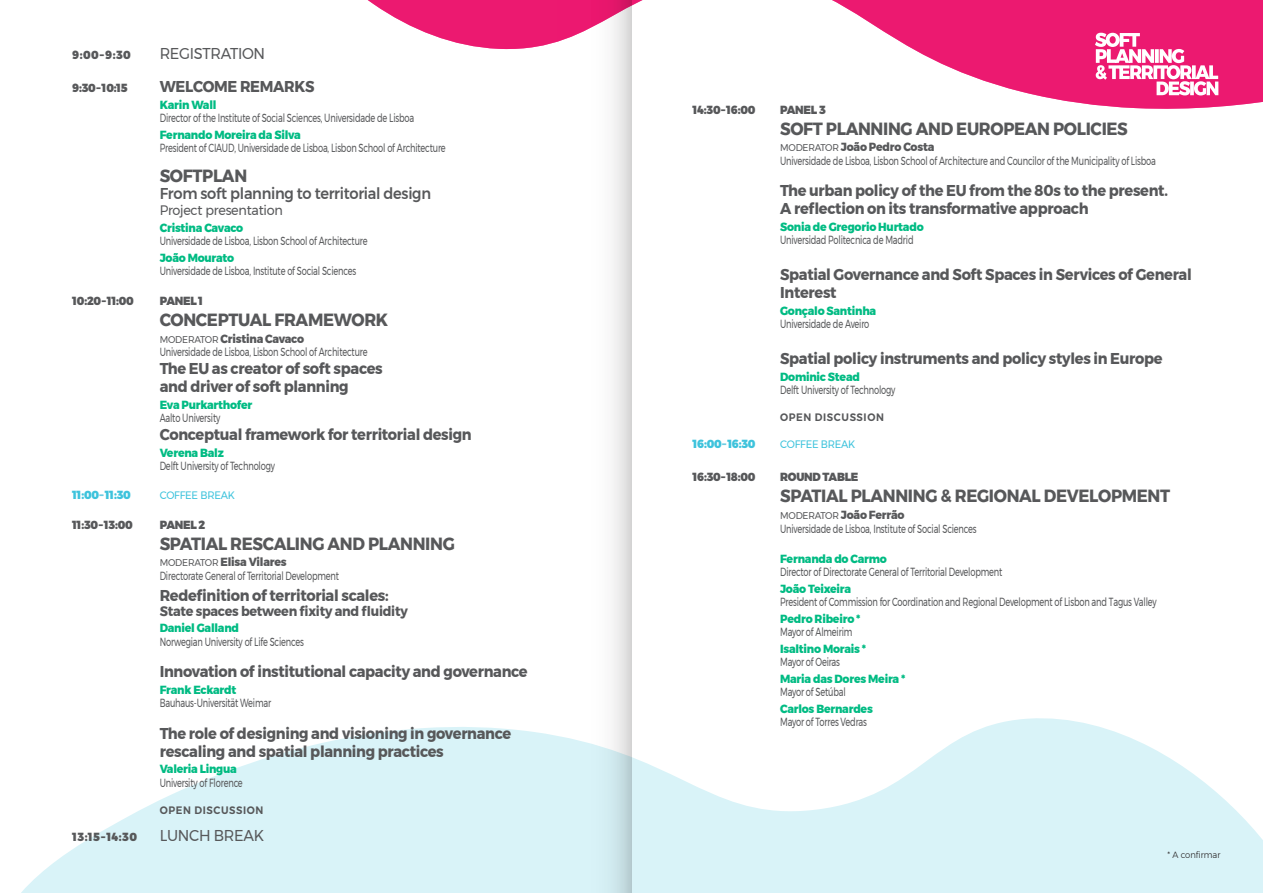
<style>
.page{position:relative;width:1263px;height:893px;background:#fff}
.page>*{position:absolute;margin:0;border:0;box-sizing:border-box;transform-origin:0 0}
.t1{font:700 17.7px "Montserrat";letter-spacing:-.02em;color:#57585a;scale:.93 1}
.t2{font:700 15.6px/18px "Montserrat";letter-spacing:-.02em;color:#57585a;scale:.93 1}
.t3{font:500 15.6px "Montserrat";letter-spacing:-.02em;color:#57585a;scale:.93 1}
.t4{font:15.6px "Montserrat";letter-spacing:-.02em;color:#57585a;scale:.93 1}
.t5{font:700 13.65px "Montserrat";letter-spacing:-.02em;color:#57585a;scale:.93 1}
.t6{font:13.65px "Montserrat";letter-spacing:-.02em;color:#57585a;scale:.93 1}
.t7{font:11.7px/13.5px "Montserrat";letter-spacing:-.02em;color:#57585a;scale:.7 1}
.t8{font:800 11.7px "Montserrat";letter-spacing:-.02em;color:#00bb83;scale:.93 1}
.t9{font:900 11.7px "Montserrat";letter-spacing:-.02em;color:#57585a;scale:.93 1}
.t10{font:800 11.7px "Montserrat";letter-spacing:-.02em;color:#57585a;scale:.93 1}
.t11{font:900 11.7px "Montserrat";letter-spacing:-.02em;color:#3ec3dc;scale:.93 1}
.t12{font:600 10.8px "Montserrat";letter-spacing:.06em;color:#57585a;scale:.93 1}
.t13{font:10.8px "Montserrat";letter-spacing:-.02em;color:#3ec3dc;scale:.93 1}
.t14{font:300 9px "Montserrat";color:#231f20;scale:.93 1}
.s1{font-weight:800;color:#00bb83}
.s2{font-weight:400;font-size:9.75px}
.s3{color:#6ccde3}
</style>
<div class="page">
<svg style="left:21px;top:716px;width:1242px;height:177px;fill:#d9f3f8"></svg>
<svg style="left:368px;top:0;width:895px;height:113px"></svg>
<svg style="left:557px;top:0;width:74px;height:893px"></svg>
<svg style="left:1095px;top:33px;width:123px;height:62px"></svg>
<p class="t9" style="left:73px;top:45px;width:64px">9:00-9:30</p>
<p class="t4" style="left:160px;top:42px;width:115px">REGISTRATION</p>
<p class="t9" style="left:73px;top:78px;width:61px">9:30-10:15</p>
<p class="t2" style="left:160px;top:78px;width:168px">WELCOME REMARKS</p>
<p class="t8" style="left:160px;top:95px;width:63px">Karin Wall</p>
<p class="t7" style="left:160px;top:111px;width:365px">Director of the Institute of Social Sciences, Universidade de Lisboa</p>
<p class="t7" style="left:160px;top:128px;width:410px"><span class="s1">Fernando Moreira da Silva<br></span>President of CIAUD, Universidade de Lisboa, Lisbon School of Architecture</p>
<p class="t1" style="left:160px;top:162px;width:96px">SOFTPLAN</p>
<p class="t3" style="left:160px;top:181px;width:293px">From soft planning to territorial design</p>
<p class="t6" style="left:160px;top:200px;width:134px">Project presentation</p>
<p class="t8" style="left:160px;top:218px;width:91px">Cristina Cavaco</p>
<p class="t7" style="left:160px;top:234px;width:299px">Universidade de Lisboa, Lisbon School of Architecture</p>
<p class="t8" style="left:160px;top:248px;width:82px">João Mourato</p>
<p class="t7" style="left:160px;top:264px;width:282px">Universidade de Lisboa, Institute of Social Sciences</p>
<p class="t9" style="left:73px;top:291px;width:67px">10:20-11:00</p>
<p class="t9" style="left:160px;top:291px;width:48px">PANEL 1</p>
<p class="t1" style="left:160px;top:306px;width:247px">CONCEPTUAL FRAMEWORK</p>
<p class="t10" style="left:160px;top:329px;width:157px"><span class="s2">MODERATOR</span> Cristina Cavaco</p>
<p class="t7" style="left:160px;top:345px;width:299px">Universidade de Lisboa, Lisbon School of Architecture</p>
<p class="t2" style="left:160px;top:360px;width:241px">The EU as creator of soft spaces and driver of soft planning</p>
<p class="t8" style="left:160px;top:395px;width:101px">Eva Purkarthofer</p>
<p class="t7" style="left:160px;top:411px;width:88px">Aalto University</p>
<p class="t2" style="left:160px;top:426px;width:337px">Conceptual framework for territorial design</p>
<p class="t8" style="left:160px;top:443px;width:70px">Verena Balz</p>
<p class="t7" style="left:160px;top:459px;width:166px">Delft University of Technology</p>
<p class="t11" style="left:73px;top:485px;width:64px">11:00<span class="s3">-</span>11:30</p>
<p class="t13" style="left:160px;top:487px;width:82px">COFFEE BREAK</p>
<p class="t9" style="left:73px;top:515px;width:66px">11:30-13:00</p>
<p class="t9" style="left:160px;top:515px;width:51px">PANEL 2</p>
<p class="t1" style="left:160px;top:529px;width:319px">SPATIAL RESCALING AND PLANNING</p>
<p class="t10" style="left:160px;top:552px;width:138px"><span class="s2">MODERATOR</span> Elisa Vilares</p>
<p class="t7" style="left:160px;top:569px;width:258px">Directorate General of Territorial Development</p>
<p class="t2" style="left:160px;top:586px;width:248px">Redefinition of territorial scales:</p>
<p class="t5" style="left:160px;top:600px;width:268px">State spaces between fixity and fluidity</p>
<p class="t8" style="left:160px;top:618px;width:87px">Daniel Galland</p>
<p class="t7" style="left:160px;top:635px;width:207px">Norwegian University of Life Sciences</p>
<p class="t2" style="left:160px;top:663px;width:397px">Innovation of institutional capacity and governance</p>
<p class="t8" style="left:160px;top:680px;width:84px">Frank Eckardt</p>
<p class="t7" style="left:160px;top:696px;width:161px">Bauhaus-Universität Weimar</p>
<p class="t2" style="left:160px;top:724px;width:380px">The role of designing and visioning in governance rescaling and spatial planning practices</p>
<p class="t8" style="left:160px;top:759px;width:85px">Valeria Lingua</p>
<p class="t7" style="left:160px;top:776px;width:120px">University of Florence</p>
<p class="t12" style="left:160px;top:801px;width:113px">OPEN DISCUSSION</p>
<p class="t9" style="left:73px;top:827px;width:71px">13:15-14:30</p>
<p class="t4" style="left:160px;top:823px;width:114px">LUNCH BREAK</p>
<p class="t9" style="left:693px;top:100px;width:69px">14:30-16:00</p>
<p class="t9" style="left:780px;top:100px;width:51px">PANEL 3</p>
<p class="t1" style="left:780px;top:114px;width:375px">SOFT PLANNING AND EUROPEAN POLICIES</p>
<p class="t10" style="left:780px;top:138px;width:167px"><span class="s2">MODERATOR</span> João Pedro Costa</p>
<p class="t7" style="left:780px;top:154px;width:538px">Universidade de Lisboa, Lisbon School of Architecture and Councilor of the Municipality of Lisboa</p>
<p class="t2" style="left:780px;top:182px;width:418px">The urban policy of the EU from the 80s to the present.</p>
<p class="t2" style="left:780px;top:200px;width:333px">A reflection on its transformative approach</p>
<p class="t8" style="left:780px;top:217px;width:156px">Sonia de Gregorio Hurtado</p>
<p class="t7" style="left:780px;top:233px;width:192px">Universidad Politecnica de Madrid</p>
<p class="t2" style="left:780px;top:266px;width:444px">Spatial Governance and Soft Spaces in Services of General<br>Interest</p>
<p class="t8" style="left:780px;top:301px;width:105px">Gonçalo Santinha</p>
<p class="t7" style="left:780px;top:317px;width:129px">Universidade de Aveiro</p>
<p class="t2" style="left:780px;top:350px;width:413px">Spatial policy instruments and policy styles in Europe</p>
<p class="t8" style="left:780px;top:367px;width:87px">Dominic Stead</p>
<p class="t7" style="left:780px;top:383px;width:166px">Delft University of Technology</p>
<p class="t12" style="left:780px;top:409px;width:113px">OPEN DISCUSSION</p>
<p class="t11" style="left:693px;top:435px;width:69px">16:00<span class="s3">-</span>16:30</p>
<p class="t13" style="left:780px;top:436px;width:82px">COFFEE BREAK</p>
<p class="t9" style="left:693px;top:468px;width:69px">16:30-18:00</p>
<p class="t9" style="left:780px;top:468px;width:86px">ROUND TABLE</p>
<p class="t1" style="left:780px;top:482px;width:421px">SPATIAL PLANNING &amp; REGIONAL DEVELOPMENT</p>
<p class="t10" style="left:780px;top:505px;width:135px"><span class="s2">MODERATOR</span> João Ferrão</p>
<p class="t7" style="left:780px;top:521px;width:282px">Universidade de Lisboa, Institute of Social Sciences</p>
<p class="t8" style="left:780px;top:549px;width:116px">Fernanda do Carmo</p>
<p class="t7" style="left:780px;top:565px;width:319px">Director of Directorate General of Territorial Development</p>
<p class="t8" style="left:780px;top:579px;width:78px">João Teixeira</p>
<p class="t7" style="left:780px;top:595px;width:539px">President of Commission for Coordination and Regional Development of Lisbon and Tagus Valley</p>
<p class="t8" style="left:780px;top:609px;width:88px">Pedro Ribeiro *</p>
<p class="t7" style="left:780px;top:625px;width:105px">Mayor of Almeirim</p>
<p class="t8" style="left:780px;top:639px;width:94px">Isaltino Morais *</p>
<p class="t7" style="left:780px;top:655px;width:87px">Mayor of Oeiras</p>
<p class="t8" style="left:780px;top:669px;width:136px">Maria das Dores Meira *</p>
<p class="t7" style="left:780px;top:685px;width:95px">Mayor of Setúbal</p>
<p class="t8" style="left:780px;top:699px;width:101px">Carlos Bernardes</p>
<p class="t7" style="left:780px;top:715px;width:125px">Mayor of Torres Vedras</p>
<p class="t14" style="left:1167px;top:848px;width:58px">* A confirmar</p>
</div>
